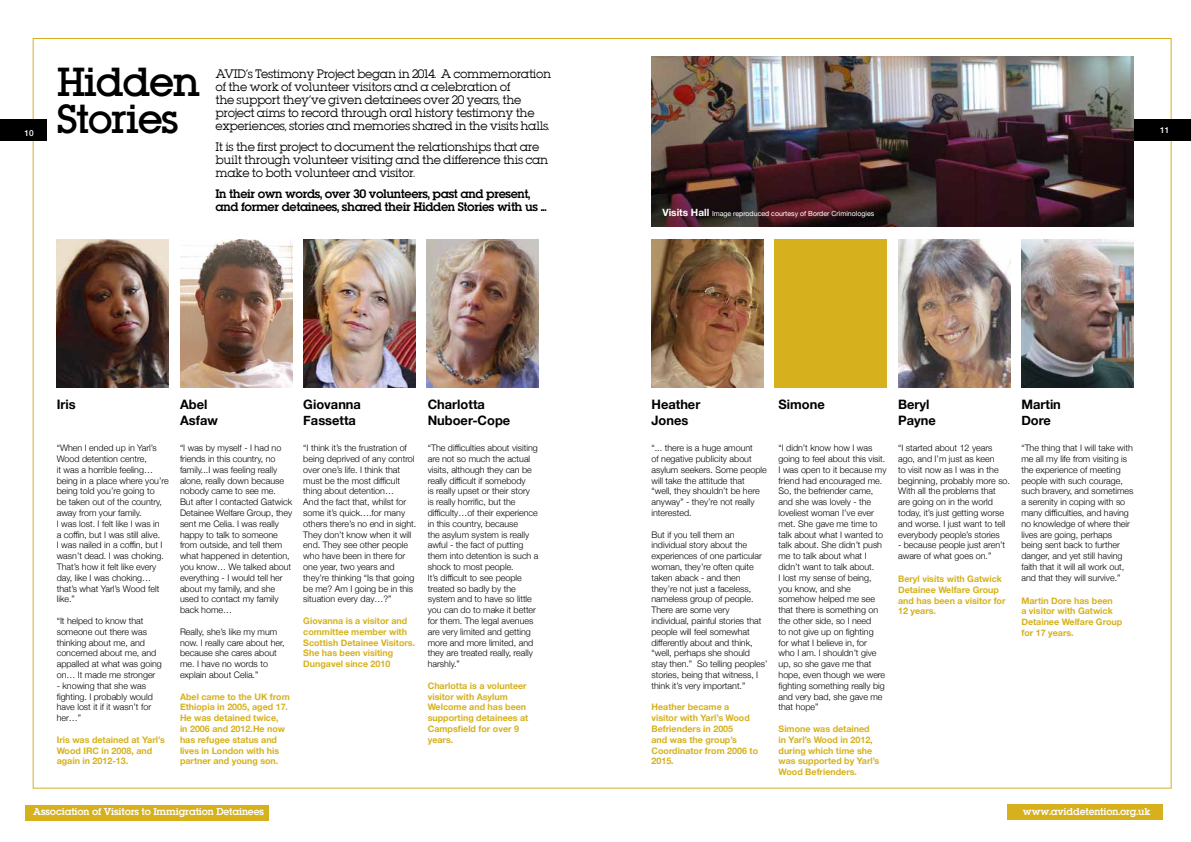
<style>
.page{position:relative;width:1191px;height:842px;background:#fff}
.page>*{position:absolute;margin:0;border:0;box-sizing:border-box;transform-origin:0 0}
.t1{font:500 34.9px "Lubalin";letter-spacing:-.04em;color:#000}
.t2{font:700 13px/15.6px "Helvetica Neue";color:#000}
.t3{font:11px/13px "Lubalin";letter-spacing:-.03em;color:#000}
.t4{font:11px/13px "Lubalin Demi";letter-spacing:-.04em;color:#000}
.t5{font:300 9px/10.8px "Helvetica Neue";color:#000}
.t6{font:700 9px/10.8px "Helvetica Neue";color:#d6b11d}
.t7{font:9px "Lubalin Demi";letter-spacing:-.02em;color:#fff}
.t8{font:500 8.3px "Helvetica Neue";color:#fff}
.t9{font:7px "Helvetica Neue";color:#fff}
.s1{font-weight:700;font-size:10px}
</style>
<div class="page">
<div style="left:1007px;top:805px;width:155px;height:15px;background:#d6b11d"></div>
<div style="left:25px;top:805px;width:244px;height:15px;background:#d6b11d"></div>
<div style="left:1129px;top:120px;width:62px;height:21px;background:#000"></div>
<img style="left:651px;top:57px;width:482px;height:170px">
<img style="left:180px;top:240px;width:112px;height:148px">
<img style="left:303px;top:240px;width:112px;height:148px">
<img style="left:426px;top:240px;width:113px;height:148px">
<img style="left:651px;top:240px;width:112px;height:148px">
<div style="left:775px;top:240px;width:112px;height:148px;background:#d6b11d"></div>
<img style="left:898px;top:240px;width:112px;height:148px">
<img style="left:1021px;top:240px;width:112px;height:148px">
<img style="left:57px;top:240px;width:112px;height:148px">
<div style="left:0;top:120px;width:47px;height:21px;background:#000"></div>
<p class="t8" style="left:25px;top:126px;width:11px">10</p>
<h1 class="t1" style="left:57px;top:58px;width:145px">Hidden</h1>
<h1 class="t1" style="left:57px;top:95px;width:124px">Stories</h1>
<p class="t3" style="left:215px;top:68px;width:337px">AVID’s Testimony Project began in 2014. A commemoration of the work of volunteer visitors and a celebration of<br>the support they’ve given detainees over 20 years, the project aims to record through oral history testimony the experiences, stories and memories shared in the visits halls.</p>
<p class="t3" style="left:215px;top:141px;width:334px">It is the first project to document the relationships that are built through volunteer visiting and the difference this can make to both volunteer and visitor.</p>
<p class="t4" style="left:215px;top:188px;width:333px">In their own words, over 30 volunteers, past and present, and former detainees, shared their Hidden Stories with us ...</p>
<p class="t9" style="left:662px;top:208px;width:213px"><span class="s1">Visits Hall</span> Image reproduced courtesy of Border Criminologies</p>
<p class="t8" style="left:1160px;top:123px;width:11px">11</p>
<h2 class="t2" style="left:57px;top:397px;width:21px">Iris</h2>
<p class="t5" style="left:57px;top:442px;width:114px">“When I ended up in Yarl’s<br>Wood detention centre,<br>it was a horrible feeling… being in a place where you’re being told you’re going to<br>be taken out of the country, away from your family.<br>I was lost. I felt like I was in<br>a coffin, but I was still alive.<br>I was nailed in a coffin, but I wasn’t dead. I was choking.<br>That’s how it felt like every day, like I was choking… that’s what Yarl’s Wood felt like.”</p>
<p class="t5" style="left:57px;top:615px;width:107px">“It helped to know that someone out there was thinking about me, and concerned about me, and appalled at what was going on… It made me stronger</p>
<p class="t5" style="left:57px;top:679px;width:98px">- knowing that she was fighting. I probably would have lost it if it wasn’t for her…”</p>
<p class="t6" style="left:57px;top:734px;width:110px">Iris was detained at Yarl’s<br>Wood IRC in 2008, and again in 2012-13.</p>
<h2 class="t2" style="left:180px;top:397px;width:39px">Abel<br>Asfaw</h2>
<p class="t5" style="left:180px;top:442px;width:114px">“I was by myself - I had no friends in this country, no family...I was feeling really alone, really down because nobody came to see me.<br>But after I contacted Gatwick<br>Detainee Welfare Group, they sent me Celia. I was really happy to talk to someone from outside, and tell them what happened in detention, you know… We talked about everything - I would tell her about my family, and she used to contact my family back home…</p>
<p class="t5" style="left:180px;top:625px;width:106px">Really, she’s like my mum now. I really care about her, because she cares about me. I have no words to explain about Celia.”</p>
<p class="t6" style="left:180px;top:691px;width:111px">Abel came to the UK from<br>Ethiopia in 2005, aged 17.<br>He was detained twice,<br>in 2006 and 2012.He now has refugee status and lives in London with his partner and young son.</p>
<h2 class="t2" style="left:303px;top:397px;width:59px">Giovanna<br>Fassetta</h2>
<p class="t5" style="left:303px;top:442px;width:115px">“I think it’s the frustration of being deprived of any control over one’s life. I think that must be the most difficult thing about detention…<br>And the fact that, whilst for some it’s quick….for many others there’s no end in sight.<br>They don’t know when it will end. They see other people who have been in there for one year, two years and they’re thinking “Is that going be me? Am I going be in this situation every day…?”</p>
<p class="t6" style="left:303px;top:615px;width:113px">Giovanna is a visitor and committee member with<br>Scottish Detainee Visitors.<br>She has been visiting<br>Dungavel since 2010</p>
<h2 class="t2" style="left:428px;top:397px;width:84px">Charlotta<br>Nuboer-Cope</h2>
<p class="t5" style="left:428px;top:442px;width:112px">“The difficulties about visiting are not so much the actual visits, although they can be really difficult if somebody<br>is really upset or their story<br>is really horrific, but the difficulty…of their experience in this country, because<br>the asylum system is really awful - the fact of putting them into detention is such a shock to most people.<br>It’s difficult to see people treated so badly by the system and to have so little you can do to make it better for them. The legal avenues are very limited and getting more and more limited, and they are treated really, really harshly.”</p>
<p class="t6" style="left:428px;top:680px;width:102px">Charlotta is a volunteer visitor with Asylum<br>Welcome and has been supporting detainees at<br>Campsfield for over 9 years.</p>
<h2 class="t2" style="left:651px;top:397px;width:50px">Heather<br>Jones</h2>
<p class="t5" style="left:651px;top:442px;width:117px">“... there is a huge amount<br>of negative publicity about asylum seekers. Some people will take the attitude that “well, they shouldn’t be here anyway” - they’re not really interested.</p>
<p class="t5" style="left:651px;top:528px;width:118px">But if you tell them an individual story about the experiences of one particular woman, they’re often quite taken aback - and then they’re not just a faceless, nameless group of people.<br>There are some very individual, painful stories that people will feel somewhat differently about and think, “well, perhaps she should stay then.” So telling peoples’ stories, being that witness, I think it’s very important.”</p>
<p class="t6" style="left:651px;top:702px;width:108px">Heather became a<br>visitor with Yarl’s Wood<br>Befrienders in 2005<br>and was the group’s<br>Coordinator from 2006 to<br>2015.</p>
<h2 class="t2" style="left:778px;top:397px;width:48px">Simone</h2>
<p class="t5" style="left:778px;top:442px;width:109px">“I didn’t know how I was going to feel about this visit.<br>I was open to it because my friend had encouraged me.<br>So, the befriender came, and she was lovely - the loveliest woman I’ve ever met. She gave me time to talk about what I wanted to talk about. She didn’t push me to talk about what I didn’t want to talk about.<br>I lost my sense of being, you know, and she somehow helped me see that there is something on the other side, so I need<br>to not give up on fighting<br>for what I believe in, for<br>who I am. I shouldn’t give up, so she gave me that hope, even though we were fighting something really big and very bad, she gave me that hope”</p>
<p class="t6" style="left:778px;top:723px;width:102px">Simone was detained in Yarl’s Wood in 2012, during which time she was supported by Yarl’s<br>Wood Befrienders.</p>
<h2 class="t2" style="left:898px;top:397px;width:39px">Beryl<br>Payne</h2>
<p class="t5" style="left:898px;top:442px;width:113px">“I started about 12 years ago, and I’m just as keen<br>to visit now as I was in the beginning, probably more so.<br>With all the problems that<br>are going on in the world today, it’s just getting worse and worse. I just want to tell everybody people’s stories</p>
<p class="t5" style="left:898px;top:539px;width:108px">- because people just aren’t aware of what goes on.”</p>
<p class="t6" style="left:898px;top:573px;width:109px">Beryl visits with Gatwick<br>Detainee Welfare Group and has been a visitor for<br>12 years.</p>
<h2 class="t2" style="left:1021px;top:397px;width:41px">Martin<br>Dore</h2>
<p class="t5" style="left:1021px;top:442px;width:113px">“The thing that I will take with me all my life from visiting is the experience of meeting people with such courage, such bravery, and sometimes a serenity in coping with so many difficulties, and having no knowledge of where their lives are going, perhaps being sent back to further danger, and yet still having faith that it will all work out, and that they will survive.”</p>
<p class="t6" style="left:1021px;top:595px;width:102px">Martin Dore has been<br>a visitor with Gatwick<br>Detainee Welfare Group for 17 years.</p>
<p class="t7" style="left:33px;top:805px;width:232px">Association of Visitors to Immigration Detainees</p>
<p class="t7" style="left:1023px;top:805px;width:129px">www.aviddetention.org.uk</p>
</div>
